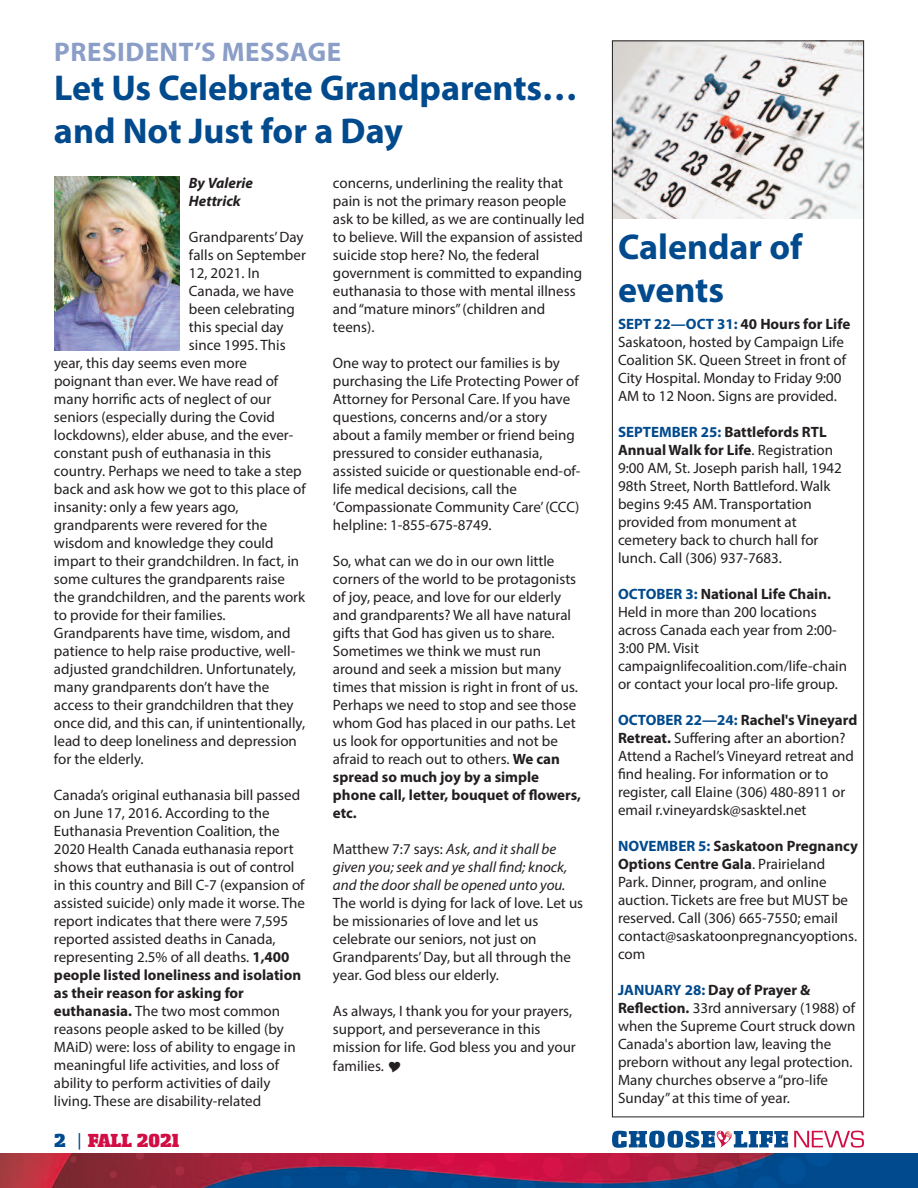
<style>
.page{position:relative;width:918px;height:1188px;background:#fff}
.page>*{position:absolute;margin:0;border:0;box-sizing:border-box;transform-origin:0 0}
.t1{font:700 36px/43.2px "Myriad Pro";color:#004a8d}
.t2{font:700 27px "Myriad Pro";letter-spacing:.02em;color:#8b9ec7}
.t3{font:18px "Kaman Display S Si";color:#d20d44}
.t4{font:15px/18px "Myriad Pro";color:#231f20}
.t5{font:italic 15px/18px "Myriad Pro";color:#231f20}
.t6{font:italic 700 15px/18px "Myriad Pro";color:#231f20}
.s1{font-weight:700}
.s2{color:#004a8d}
.s3{font-family:"Lucida Grande";color:#004a8d}
.s4{font-style:normal}
.s5{font-weight:700;color:#004a8d}
</style>
<div class="page">
<svg style="left:612px;top:1131px;width:176px;height:17px"></svg>
<svg style="left:794px;top:1131px;width:70px;height:17px"></svg>
<img style="left:0;top:1154px;width:918px;height:34px">
<img style="left:614px;top:42px;width:248px;height:177px">
<img style="left:54px;top:177px;width:126px;height:173px">
<h2 class="t2" style="left:54px;top:42px;width:289px">PRESIDENT’S MESSAGE</h2>
<h1 class="t1" style="left:54px;top:69px;width:525px">Let Us Celebrate Grandparents… and Not Just for a Day</h1>
<p class="t6" style="left:189px;top:175px;width:66px">By Valerie<br>Hettrick</p>
<p class="t4" style="left:189px;top:229px;width:116px">Grandparents’Day</p>
<p class="t4" style="left:189px;top:247px;width:118px">falls on september</p>
<p class="t4" style="left:189px;top:265px;width:72px">12, 2021. In</p>
<p class="t4" style="left:189px;top:283px;width:106px">Canada, we have</p>
<p class="t4" style="left:189px;top:301px;width:107px">been celebrating</p>
<p class="t4" style="left:189px;top:319px;width:96px">this special day</p>
<p class="t4" style="left:189px;top:337px;width:98px">since 1995. This</p>
<p class="t4" style="left:54px;top:355px;width:195px">year, this day seems even more</p>
<p class="t4" style="left:54px;top:373px;width:226px">poignant than ever. We have read of</p>
<p class="t4" style="left:54px;top:391px;width:219px">many horrific acts of neglect of our</p>
<p class="t4" style="left:54px;top:409px;width:223px">seniors (especially during the Covid</p>
<p class="t4" style="left:54px;top:427px;width:241px">lockdowns), elder abuse, and the ever-</p>
<p class="t4" style="left:54px;top:445px;width:219px">constant push of euthanasia in this</p>
<p class="t4" style="left:54px;top:463px;width:249px">country. Perhaps we need to take a step</p>
<p class="t4" style="left:54px;top:481px;width:253px">back and ask how we got to this place of</p>
<p class="t4" style="left:54px;top:499px;width:186px">insanity: only a few years ago,</p>
<p class="t4" style="left:54px;top:517px;width:215px">grandparents were revered for the</p>
<p class="t4" style="left:54px;top:535px;width:221px">wisdom and knowledge they could</p>
<p class="t4" style="left:54px;top:553px;width:247px">impart to their grandchildren. In fact, in</p>
<p class="t4" style="left:54px;top:571px;width:233px">some cultures the grandparents raise</p>
<p class="t4" style="left:54px;top:589px;width:253px">the grandchildren, and the parents work</p>
<p class="t4" style="left:54px;top:607px;width:173px">to provide for their families.</p>
<p class="t4" style="left:54px;top:625px;width:238px">Grandparents have time, wisdom, and</p>
<p class="t4" style="left:54px;top:643px;width:243px">patience to help raise productive, well-</p>
<p class="t4" style="left:54px;top:661px;width:244px">adjusted grandchildren. Unfortunately,</p>
<p class="t4" style="left:54px;top:679px;width:217px">many grandparents don’t have the</p>
<p class="t4" style="left:54px;top:697px;width:241px">access to their grandchildren that they</p>
<p class="t4" style="left:54px;top:715px;width:253px">once did, and this can, if unintentionally,</p>
<p class="t4" style="left:54px;top:733px;width:244px">lead to deep loneliness and depression</p>
<p class="t4" style="left:54px;top:751px;width:91px">for the elderly.</p>
<p class="t4" style="left:54px;top:787px;width:253px">Canada’s original euthanasia bill passed on June 17, 2016. According to the Euthanasia Prevention Coalition, the 2020 Health Canada euthanasia report shows that euthanasia is out of control in this country and Bill C-7 (expansion of assisted suicide) only made it worse. The report indicates that there were 7,595 reported assisted deaths in Canada, representing 2.5% of all deaths. <span class="s1">1,400 people listed loneliness and isolation as their reason for asking for euthanasia.</span> The two most common reasons people asked to be killed (by MAiD) were: loss of ability to engage in meaningful life activities, and loss of ability to perform activities of daily living. These are disability-related</p>
<p class="t3" style="left:54px;top:1134px;width:127px"><span class="s2">2</span> <span class="s3">|</span> FALL 2021</p>
<p class="t4" style="left:333px;top:175px;width:253px">concerns, underlining the reality that pain is not the primary reason people ask to be killed, as we are continually led to believe. Will the expansion of assisted suicide stop here? No, the federal government is committed to expanding euthanasia to those with mental illness and“mature minors”(children and teens).</p>
<p class="t4" style="left:333px;top:355px;width:249px">One way to protect our families is by purchasing the Life Protecting Power of Attorney for Personal Care. If you have questions, concerns and/or a story about a family member or friend being pressured to consider euthanasia, assisted suicide or questionable end-of&shy;life medical decisions, call the ‘Compassionate Community Care’(CCC) helpline: 1-855-675-8749.</p>
<p class="t4" style="left:333px;top:553px;width:250px">so, what can we do in our own little corners of the world to be protagonists of joy, peace, and love for our elderly and grandparents? We all have natural gifts that God has given us to share. sometimes we think we must run around and seek a mission but many times that mission is right in front of us.<br>Perhaps we need to stop and see those whom God has placed in our paths. Let us look for opportunities and not be afraid to reach out to others. <span class="s1">We can spread so much joy by a simple phone call, letter, bouquet of flowers, etc.</span></p>
<p class="t5" style="left:333px;top:841px;width:236px"><span class="s4">Matthew 7:7 says:</span> Ask, and it shall be given you; seek and ye shall find; knock, and the door shall be opened unto you.</p>
<p class="t4" style="left:333px;top:895px;width:252px">The world is dying for lack of love. Let us be missionaries of love and let us celebrate our seniors, not just on Grandparents’Day, but all through the year. God bless our elderly.</p>
<p class="t4" style="left:333px;top:1003px;width:244px">As always, I thank you for your prayers, support, and perseverance in this mission for life. God bless you and your families.</p>
<h1 class="t1" style="left:618px;top:228px;width:186px">Calendar of events</h1>
<p class="t4" style="left:618px;top:316px;width:234px"><span class="s5">SEPT 22—OCT 31:</span> <span class="s1">40 Hours for Life </span>saskatoon, hosted by Campaign Life Coalition sK. Queen street in front of City Hospital. Monday to Friday 9:00<br>AM to 12 Noon. signs are provided.</p>
<p class="t4" style="left:618px;top:424px;width:225px"><span class="s5">SEPTEMBER 25:</span> <span class="s1">Battlefords RTL<br>Annual Walk for Life</span>. Registration<br>9:00 AM, st. Joseph parish hall, 1942<br>98th street, North Battleford. Walk begins 9:45 AM. Transportation provided from monument at cemetery back to church hall for lunch. Call (306) 937-7683.</p>
<p class="t4" style="left:618px;top:586px;width:231px"><span class="s5">OCTOBER 3:</span> <span class="s1">National Life Chain.<br></span>Held in more than 200 locations across Canada each year from 2:00-<br>3:00 PM. Visit campaignlifecoalition.com/life-chain or contact your local pro-life group.</p>
<p class="t4" style="left:618px;top:712px;width:241px"><span class="s5">OCTOBER 22—24:</span> <span class="s1">Rachel's Vineyard Retreat.</span> suffering after an abortion?<br>Attend a Rachel’s Vineyard retreat and find healing. For information or to register, call Elaine (306) 480-8911 or email r.vineyardsk@sasktel.net</p>
<p class="t4" style="left:618px;top:838px;width:241px"><span class="s5">NOVEMBER 5:</span> <span class="s1">Saskatoon Pregnancy<br>Options Centre Gala</span>. Prairieland<br>Park. Dinner, program, and online auction. Tickets are free but MUsT be reserved. Call (306) 665-7550; email contact@saskatoonpregnancyoptions. com</p>
<p class="t4" style="left:618px;top:982px;width:239px"><span class="s5">JANUARY 28:</span> <span class="s1">Day of Prayer &amp; Reflection.</span> 33rd anniversary (1988) of when the supreme Court struck down Canada's abortion law, leaving the preborn without any legal protection.<br>Many churches observe a “pro-life sunday” at this time of year.</p>
</div>
